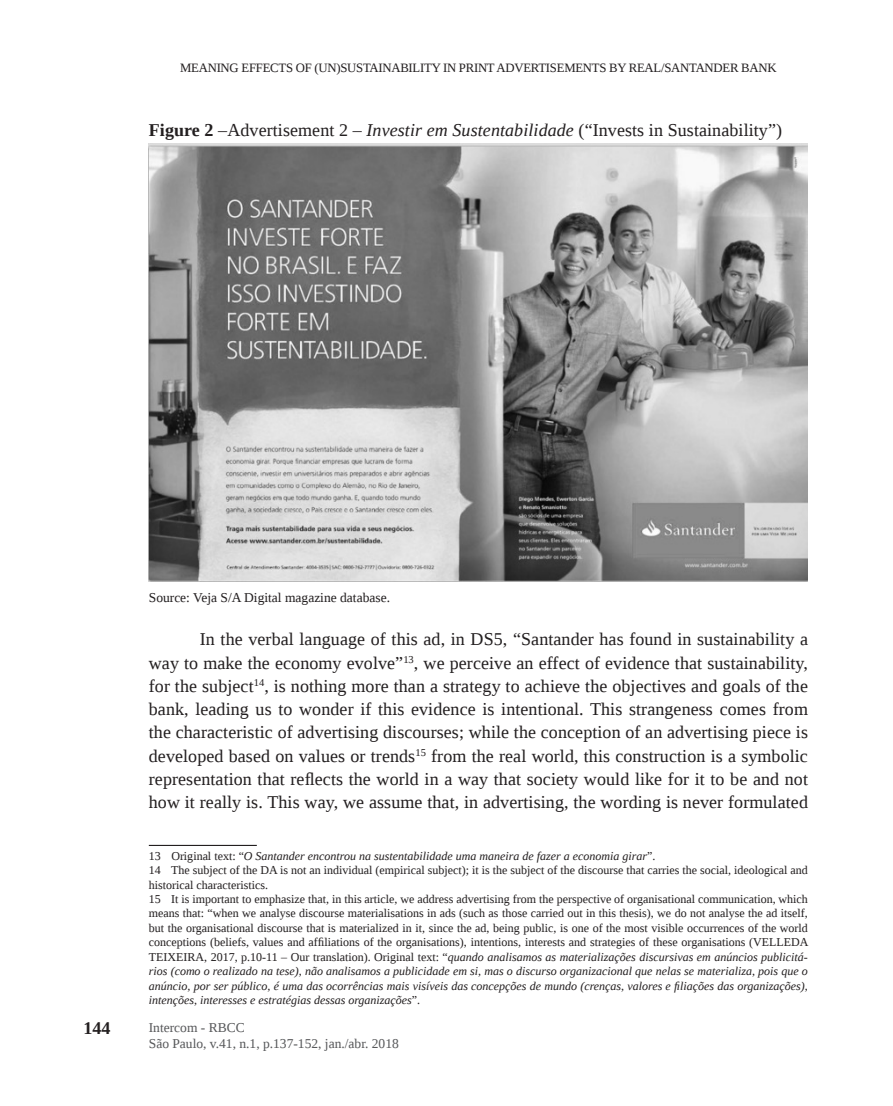
<style>
.page{position:relative;width:893px;height:1106px;background:#fff}
.page>*{position:absolute;margin:0;border:0;box-sizing:border-box;transform-origin:0 0}
.PN{font:18px/23.2px "Liberation Serif";letter-spacing:.005em;color:#231f20;text-align:justify}
.Tf{font:18px "Liberation Serif";letter-spacing:.005em;color:#231f20}
.t1{font:700 18px "Liberation Serif";color:#231f20}
.t2{font:13.5px/16.2px "Liberation Serif";color:#57585a}
.Fon{font:13.5px "Liberation Serif";color:#231f20}
.t3{font:12.75px "Liberation Serif";letter-spacing:-.02em;color:#231f20}
.Foo{font:12px/14.4px "Liberation Serif";color:#231f20}
.Foo-2{font:italic 12px "Liberation Serif";color:#231f20}
.s1{font-weight:700}
.s2{font-style:italic}
.s3{font-style:normal}
</style>
<div class="page">
<img style="left:149px;top:144px;width:659px;height:438px">
<hr style="left:149px;top:845px;width:108px;height:1px;background:#231f20">
<p class="t3" style="left:180px;top:59px;width:184px">Meaning effects of (un)sustai</p>
<p class="t3" style="left:382px;top:59px;width:17px">nabilit</p>
<p class="t3" style="left:432px;top:59px;width:74px">y in print advertiseme</p>
<p class="t3" style="left:583px;top:59px;width:63px">nts by Real</p>
<p class="t3" style="left:661px;top:59px;width:62px">/Santander</p>
<p class="t3" style="left:741px;top:59px;width:37px">Bank</p>
<p class="Tf" style="left:149px;top:118px;width:635px"><span class="s1">Figure 2</span> –Advertisement 2 – <span class="s2">Investir em Sustentabilidade</span> (“Invests in Sustainability”)</p>
<h1 class="t1" style="left:84px;top:1016px;width:28px">144</h1>
<p class="Fon" style="left:149px;top:589px;width:243px">Source: Veja S/A Digital magazine database.</p>
<p class="PN" style="left:149px;top:627px;width:661px;text-indent:51px">In the verbal language of this ad, in DS5, “Santander has found in sustainability a way to make the economy evolve”<sup>13</sup>, we perceive an effect of evidence that sustainability, for the subject<sup>14</sup>, is nothing more than a strategy to achieve the objectives and goals of the bank, leading us to wonder if this evidence is intentional. This strangeness comes from the characteristic of advertising discourses; while the conception of an advertising piece is developed based on values or trends<sup>15</sup> from the real world, this construction is a symbolic representation that reflects the world in a way that society would like for it to be and not how it really is. This way, we assume that, in advertising, the wording is never formulated</p>
<p class="Foo-2" style="left:149px;top:848px;width:508px"><span class="s3">13 Original text: “</span>O Santander encontrou na sustentabilidade uma maneira de fazer a economia girar<span class="s3">”.</span></p>
<p class="Foo" style="left:149px;top:863px;width:661px">14 The subject of the DA is not an individual (empirical subject); it is the subject of the discourse that carries the social, ideological and historical characteristics.</p>
<p class="Foo" style="left:149px;top:891px;width:661px;text-align:justify">15 It is important to emphasize that, in this article, we address advertising from the perspective of organisational communication, which means that: “when we analyse discourse materialisations in ads (such as those carried out in this thesis), we do not analyse the ad itself, but the organisational discourse that is materialized in it, since the ad, being public, is one of the most visible occurrences of the world conceptions (beliefs, values and affiliations of the organisations), intentions, interests and strategies of these organisations (VELLEDA TEIXEIRA, 2017, p.10-11 – Our translation). Original text: “<span class="s2">quando analisamos as materializações discursivas em anúncios publicitá&shy;rios (como o realizado na tese), não analisamos a publicidade em si, mas o discurso organizacional que nelas se materializa, pois que o anúncio, por ser público, é uma das ocorrências mais visíveis das concepções de mundo (crenças, valores e filiações das organizações), intenções, interesses e estratégias dessas organizações</span>”.</p>
<p class="t2" style="left:149px;top:1018px;width:251px">Intercom - RBCC<br>São Paulo, v.41, n.1, p.137-152, jan./abr. 2018</p>
</div>
